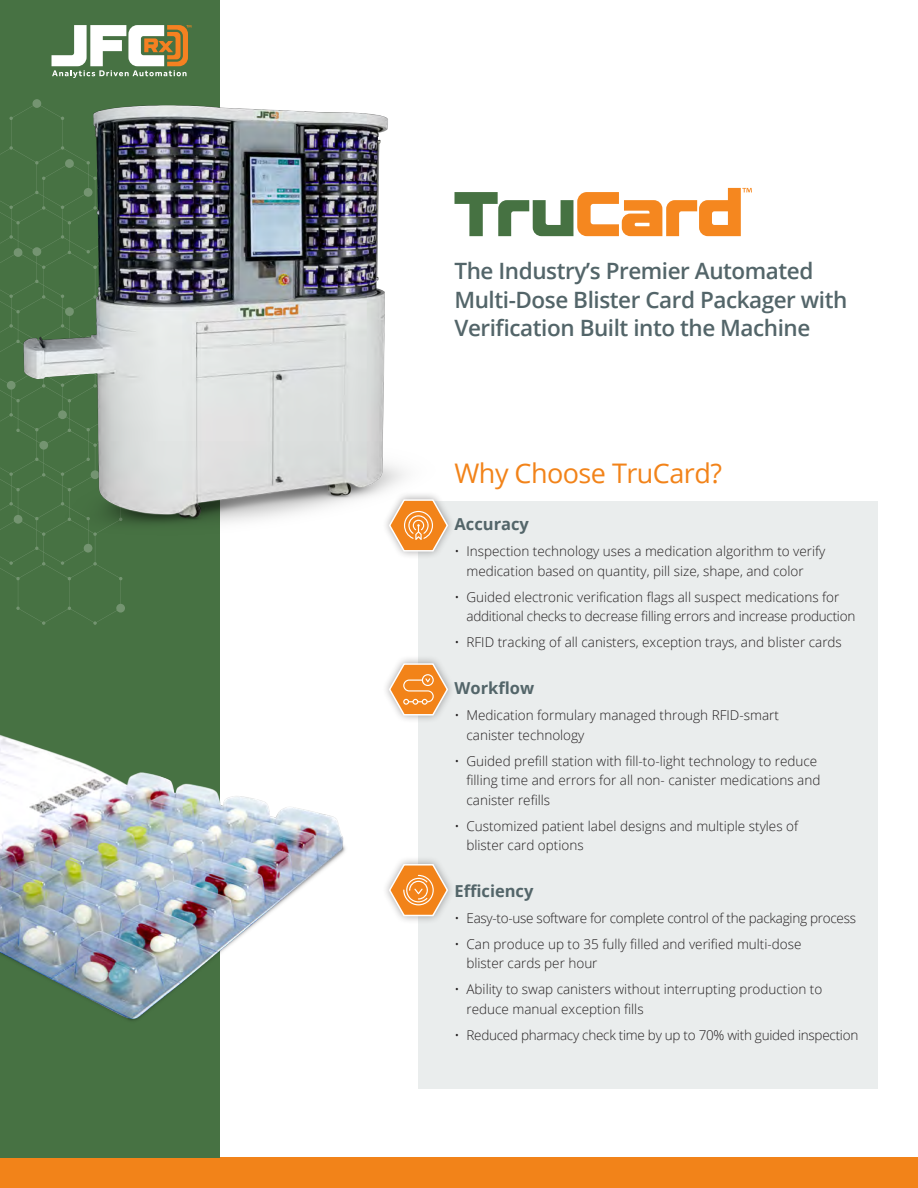
<style>
.page{position:relative;width:918px;height:1188px;background:#fff}
.page>*{position:absolute;margin:0;border:0;box-sizing:border-box;transform-origin:0 0}
.t1{font:27px "Open Sans";letter-spacing:-.02em;color:#f28319}
.t2{font:600 22.5px/28.5px "Open Sans";letter-spacing:-.02em;color:#536569}
.t3{font:700 16.5px "Open Sans";color:#536569}
.t4{font:300 13.5px/19.5px "Open Sans";color:#231f20}
.t5{font:300 13.5px/19.5px "Open Sans";letter-spacing:-.02em;color:#231f20}
</style>
<div class="page">
<div style="left:0;top:1158px;width:918px;height:30px;background:#f28319"></div>
<div style="left:0;top:0;width:219px;height:1158px;background:#477243"></div>
<img style="left:0;top:73px;width:455px;height:512px">
<svg style="left:52px;top:25px;width:139px;height:53px"></svg>
<svg style="left:455px;top:188px;width:297px;height:48px"></svg>
<div style="left:418px;top:501px;width:460px;height:588px;background:#eaeded"></div>
<div style="left:381px;top:491px;width:74px;height:69px;background:#231f20;opacity:.4"></div>
<svg style="left:388px;top:498px;width:61px;height:54px"></svg>
<div style="left:381px;top:655px;width:74px;height:68px;background:#231f20;opacity:.4"></div>
<svg style="left:388px;top:662px;width:61px;height:54px"></svg>
<div style="left:381px;top:856px;width:74px;height:68px;background:#231f20;opacity:.4"></div>
<svg style="left:388px;top:863px;width:61px;height:54px"></svg>
<img style="left:0;top:713px;width:346px;height:336px">
<p class="t2" style="left:454px;top:256px;width:394px">The Industry’s Premier Automated<br>Multi-Dose Blister Card Packager with<br>Verification Built into the Machine</p>
<p class="t1" style="left:454px;top:455px;width:269px">Why Choose TruCard?</p>
<p class="t3" style="left:454px;top:513px;width:76px">Accuracy</p>
<p class="t4" style="left:467px;top:541px;width:360px;text-indent:-12px">• Inspection technology uses a medication algorithm to verify medication based on quantity, pill size, shape, and color</p>
<p class="t5" style="left:467px;top:587px;width:390px;text-indent:-12px">• Guided electronic verification flags all suspect medications for additional checks to decrease filling errors and increase production</p>
<p class="t4" style="left:454px;top:632px;width:389px">• RFID tracking of all canisters, exception trays, and blister cards</p>
<p class="t3" style="left:454px;top:677px;width:81px">Workflow</p>
<p class="t4" style="left:467px;top:705px;width:314px;text-indent:-12px">• Medication formulary managed through RFID-smart canister technology</p>
<p class="t4" style="left:467px;top:751px;width:355px;text-indent:-12px">• Guided prefill station with fill-to-light technology to reduce filling time and errors for all non- canister medications and canister refills</p>
<p class="t4" style="left:467px;top:816px;width:333px;text-indent:-12px">• Customized patient label designs and multiple styles of blister card options</p>
<p class="t3" style="left:454px;top:879px;width:81px">Efficiency</p>
<p class="t5" style="left:454px;top:908px;width:403px">• Easy-to-use software for complete control of the packaging process</p>
<p class="t4" style="left:467px;top:934px;width:337px;text-indent:-12px">• Can produce up to 35 fully filled and verified multi-dose blister cards per hour</p>
<p class="t4" style="left:467px;top:979px;width:357px;text-indent:-12px">• Ability to swap canisters without interrupting production to reduce manual exception fills</p>
<p class="t5" style="left:454px;top:1025px;width:405px">• Reduced pharmacy check time by up to 70% with guided inspection</p>
</div>
